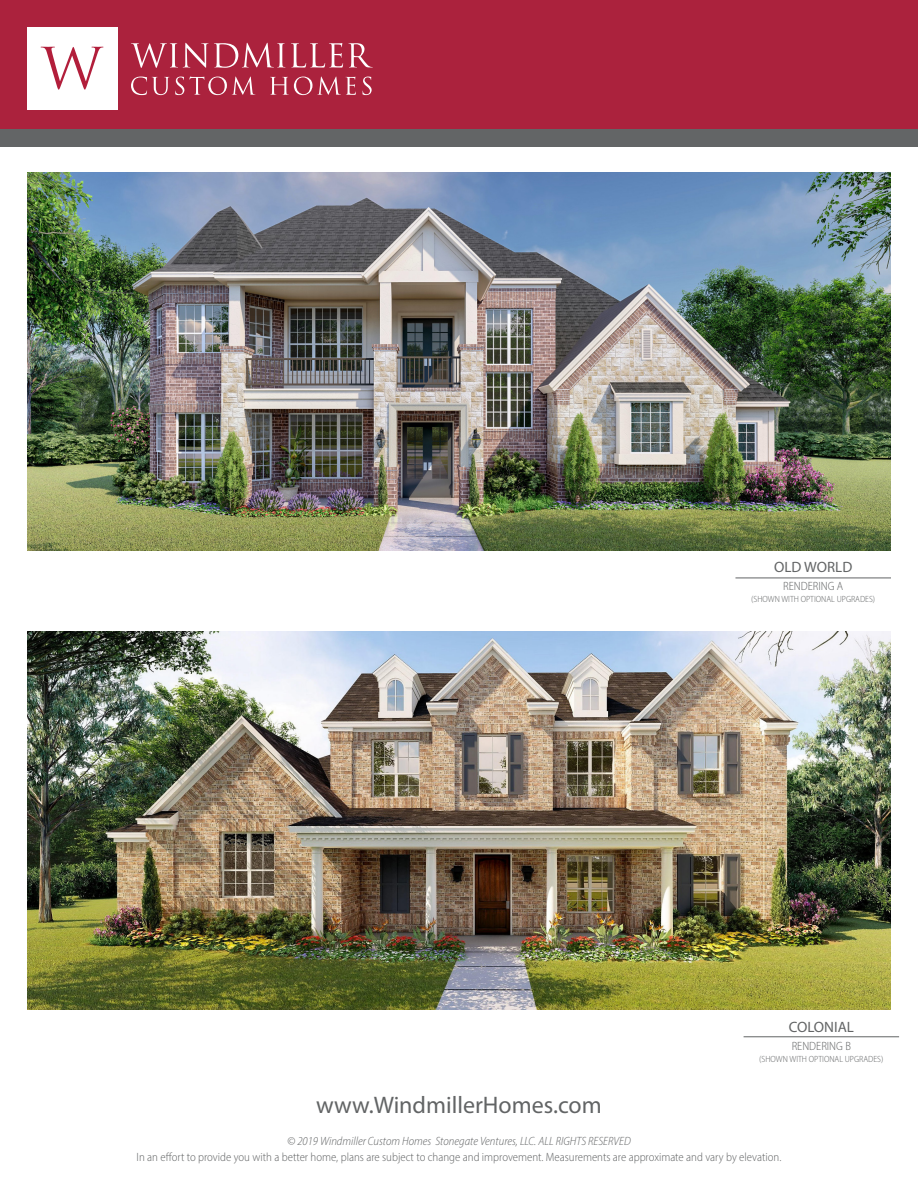
<style>
.page{position:relative;width:918px;height:1188px;background:#fff}
.page>*{position:absolute;margin:0;border:0;box-sizing:border-box;transform-origin:0 0}
.t1{font:24px "Myriad Pro";color:#626465}
.t2{font:15px "Myriad Pro";color:#626465}
.t3{font:300 semi-condensed 12px "Myriad Pro";color:#626465}
.t4{font:italic 300 semi-condensed 12px "Myriad Pro";color:#626465}
.t5{font:300 semi-condensed 9px "Myriad Pro";color:#626465}
</style>
<div class="page">
<img style="left:27px;top:172px;width:864px;height:378px">
<div style="left:0;top:93px;width:918px;height:54px;background:#636566"></div>
<div style="left:0;top:0;width:918px;height:129px;background:#ab223d"></div>
<img style="left:27px;top:632px;width:864px;height:378px">
<hr style="left:735px;top:578px;width:156px;height:1px;background:#626465">
<div style="left:27px;top:27px;width:90px;height:82px;background:#fff"></div>
<svg style="left:131px;top:43px;width:154px;height:25px"></svg>
<svg style="left:291px;top:43px;width:82px;height:25px"></svg>
<svg style="left:131px;top:77px;width:38px;height:18px"></svg>
<svg style="left:175px;top:77px;width:80px;height:18px"></svg>
<svg style="left:270px;top:77px;width:86px;height:18px"></svg>
<svg style="left:363px;top:77px;width:9px;height:18px"></svg>
<svg style="left:41px;top:47px;width:62px;height:43px"></svg>
<hr style="left:744px;top:1037px;width:155px;height:1px;background:#626465">
<p class="t2" style="left:774px;top:558px;width:80px">OLD WORLD</p>
<p class="t3" style="left:783px;top:579px;width:62px">RENDERING A</p>
<p class="t5" style="left:751px;top:594px;width:126px">(SHOWN WITH OPTIONAL UPGRADES)</p>
<p class="t2" style="left:789px;top:1018px;width:67px">COLONIAL</p>
<p class="t3" style="left:792px;top:1039px;width:61px">RENDERING B</p>
<p class="t5" style="left:759px;top:1054px;width:126px">(SHOWN WITH OPTIONAL UPGRADES)</p>
<p class="t1" style="left:316px;top:1090px;width:287px">www.WindmillerHomes.com</p>
<p class="t4" style="left:287px;top:1134px;width:345px">© 2019 Windmiller Custom Homes Stonegate Ventures, LLC. ALL RIGHTS RESERVED</p>
<p class="t3" style="left:137px;top:1150px;width:646px">In an effort to provide you with a better home, plans are subject to change and improvement. Measurements are approximate and vary by elevation.</p>
</div>
